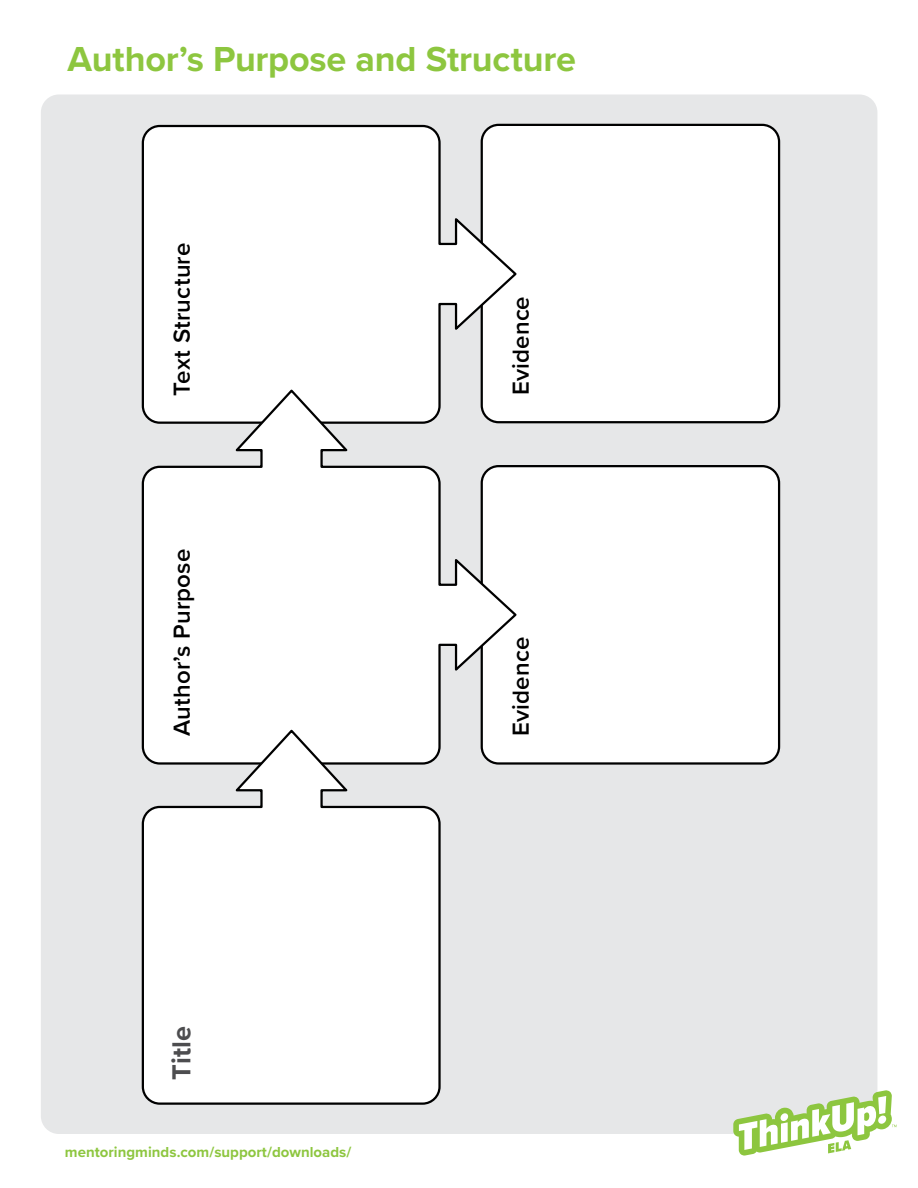
<style>
.page{position:relative;width:918px;height:1188px;background:#fff}
.page>*{position:absolute;margin:0;border:0;box-sizing:border-box;transform-origin:0 0}
.t1{font:700 36px "Proxima Nova";letter-spacing:-.005em;color:#8dc63f}
.t2{font:700 27px "Proxima Nova";letter-spacing:.005em;color:#4d4d4f}
.t3{font:600 24px "Proxima Nova";letter-spacing:.005em;color:#000}
.t4{font:700 15px "Proxima Nova";color:#8dc63f}
</style>
<div class="page">
<div style="left:41px;top:94px;width:836px;height:1040px;background:#e6e7e8;border-radius:18px"></div>
<div style="left:482px;top:466px;width:297px;height:297px;background:#fff;border-radius:17px"></div>
<div style="left:481px;top:465px;width:299px;height:300px;border:2px solid #000;border-radius:17px"></div>
<div style="left:482px;top:125px;width:297px;height:297px;background:#fff;border-radius:17px"></div>
<div style="left:481px;top:124px;width:299px;height:299px;border:2px solid #000;border-radius:17px"></div>
<svg style="left:141px;top:124px;width:378px;height:264px"></svg>
<svg style="left:141px;top:388px;width:378px;height:377px"></svg>
<svg style="left:141px;top:728px;width:301px;height:377px;background:#f5f6f6"></svg>
<svg style="left:733px;top:1090px;width:164px;height:66px"></svg>
<h1 class="t1" style="left:68px;top:32px;width:510px">Author’s Purpose and Structure</h1>
<p class="t3" style="left:164px;top:396px;width:154px;rotate:-90deg">Text Structure</p>
<p class="t3" style="left:164px;top:736px;width:189px;rotate:-90deg">Author’s Purpose</p>
<p class="t2" style="left:161px;top:1080px;width:56px;rotate:-90deg">Title</p>
<p class="t4" style="left:65px;top:1140px;width:288px">mentoringminds.com/support/downloads/</p>
<p class="t3" style="left:503px;top:395px;width:100px;rotate:-90deg">Evidence</p>
<p class="t3" style="left:503px;top:736px;width:100px;rotate:-90deg">Evidence</p>
</div>
